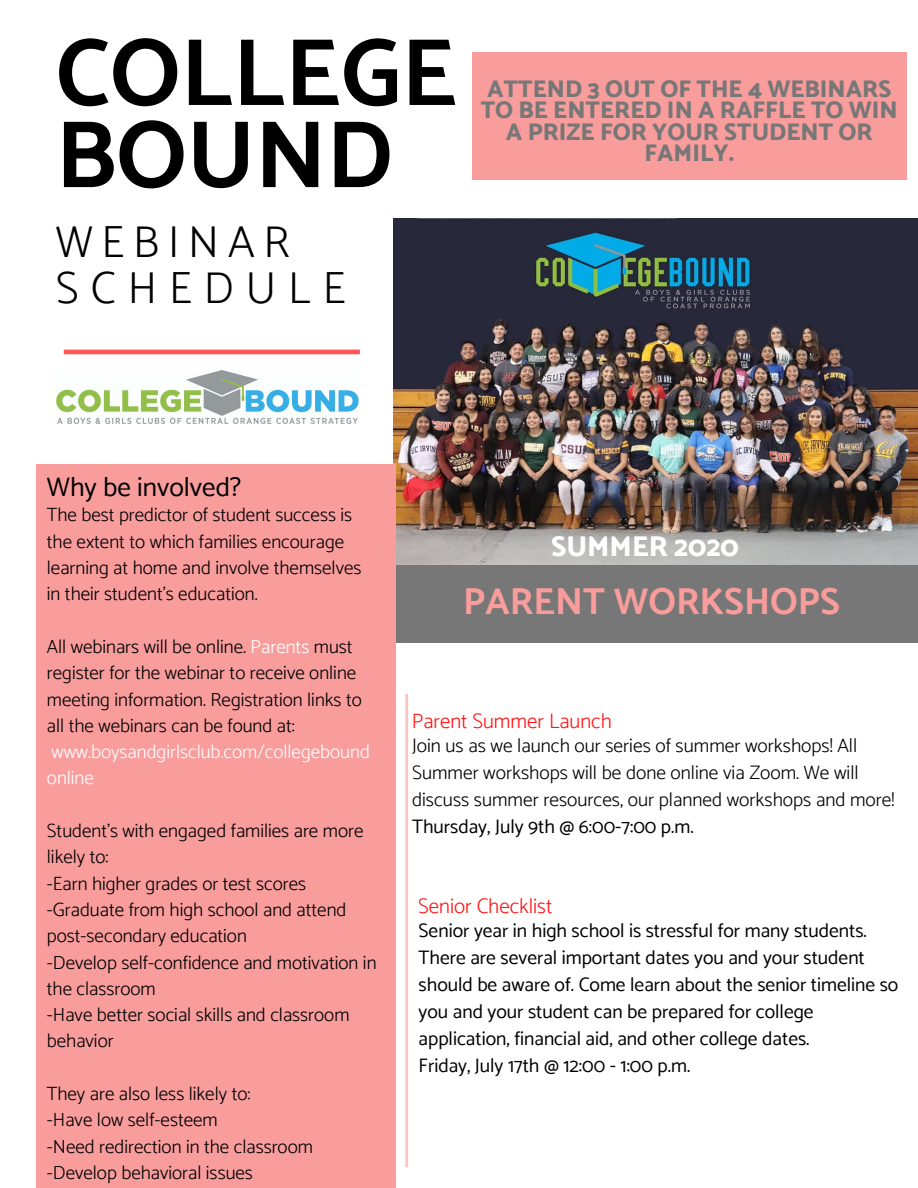
<style>
.page{position:relative;width:918px;height:1188px;background:#fff}
.page>*{position:absolute;margin:0;border:0;box-sizing:border-box;transform-origin:0 0}
.t1{font:700 96px/82.2px "Catamaran";color:#000}
.t2{font:300 45px/46px "Catamaran";letter-spacing:.27em;color:#000}
.t3{font:700 37.5px "Catamaran";color:#f89c9c}
.t4{font:800 28.5px "Catamaran";color:#fff}
.t5{font:27px "Catamaran";color:#000}
.t6{font:800 24px/21.3px "Catamaran";color:#777;text-align:center}
.t7{font:300 21px "Catamaran";color:#ff1616}
.t8{font:19.5px/27px "Catamaran";color:#000}
.t9{font:300 19.5px/27px "Catamaran";color:#000}
.t10{font:300 19.2px/26.2px "Catamaran";color:#000}
.t11{font:300 19.2px/26.2px "Catamaran";color:#fff}
.s1{color:#fff}
</style>
<div class="page">
<svg style="left:64px;top:350px;width:296px;height:4px"></svg>
<img style="left:394px;top:218px;width:524px;height:348px">
<div style="left:393px;top:566px;width:525px;height:77px;background:#777"></div>
<div style="left:36px;top:465px;width:359px;height:723px;background:#f89c9c"></div>
<svg style="left:405px;top:694px;width:3px;height:473px"></svg>
<div style="left:472px;top:52px;width:435px;height:128px;background:#f89c9c"></div>
<img style="left:56px;top:371px;width:303px;height:52px">
<h1 class="t1" style="left:56px;top:31px;width:403px">COLLEGE<br>BOUND</h1>
<h2 class="t2" style="left:56px;top:219px;width:291px">WEBINAR<br>SCHEDULE</h2>
<p class="t6" style="left:481px;top:78px;width:419px">ATTEND 3 OUT OF THE 4 WEBINARS<br>TO BE ENTERED IN A RAFFLE TO WIN<br>A PRIZE FOR YOUR STUDENT OR<br>FAMILY.</p>
<h3 class="t5" style="left:47px;top:471px;width:196px">Why be involved?</h3>
<p class="t10" style="left:47px;top:502px;width:316px">The best predictor of student success is the extent to which families encourage learning at home and involve themselves in their student's education.</p>
<p class="t10" style="left:47px;top:633px;width:316px">All webinars will be online. <span class="s1">Parents</span> must register for the webinar to receive online meeting information. Registration links to all the webinars can be found at:</p>
<p class="t11" style="left:47px;top:738px;width:324px">www.boysandgirlsclub.com/collegebound online</p>
<p class="t10" style="left:47px;top:817px;width:331px">Student's with engaged families are more likely to:<br>-Earn higher grades or test scores -Graduate from high school and attend post-secondary education<br>-Develop self-confidence and motivation in the classroom<br>-Have better social skills and classroom behavior</p>
<p class="t10" style="left:47px;top:1080px;width:268px">They are also less likely to:<br>-Have low self-esteem<br>-Need redirection in the classroom -Develop behavioral issues</p>
<h3 class="t4" style="left:551px;top:530px;width:189px">SUMMER 2020</h3>
<h3 class="t3" style="left:463px;top:580px;width:378px">PARENT WORKSHOPS</h3>
<p class="t7" style="left:412px;top:708px;width:201px">Parent Summer Launch</p>
<p class="t9" style="left:412px;top:732px;width:484px">Join us as we launch our series of summer workshops! All<br>Summer workshops will be done online via Zoom. We will discuss summer resources, our planned workshops and more!</p>
<p class="t8" style="left:412px;top:813px;width:283px">Thursday, July 9th @ 6:00-7:00 p.m.</p>
<p class="t7" style="left:418px;top:893px;width:136px">Senior Checklist</p>
<p class="t8" style="left:419px;top:917px;width:481px">Senior year in high school is stressful for many students.<br>There are several important dates you and your student should be aware of. Come learn about the senior timeline so you and your student can be prepared for college application, financial aid, and other college dates.<br>Friday, July 17th @ 12:00 - 1:00 p.m.</p>
</div>
